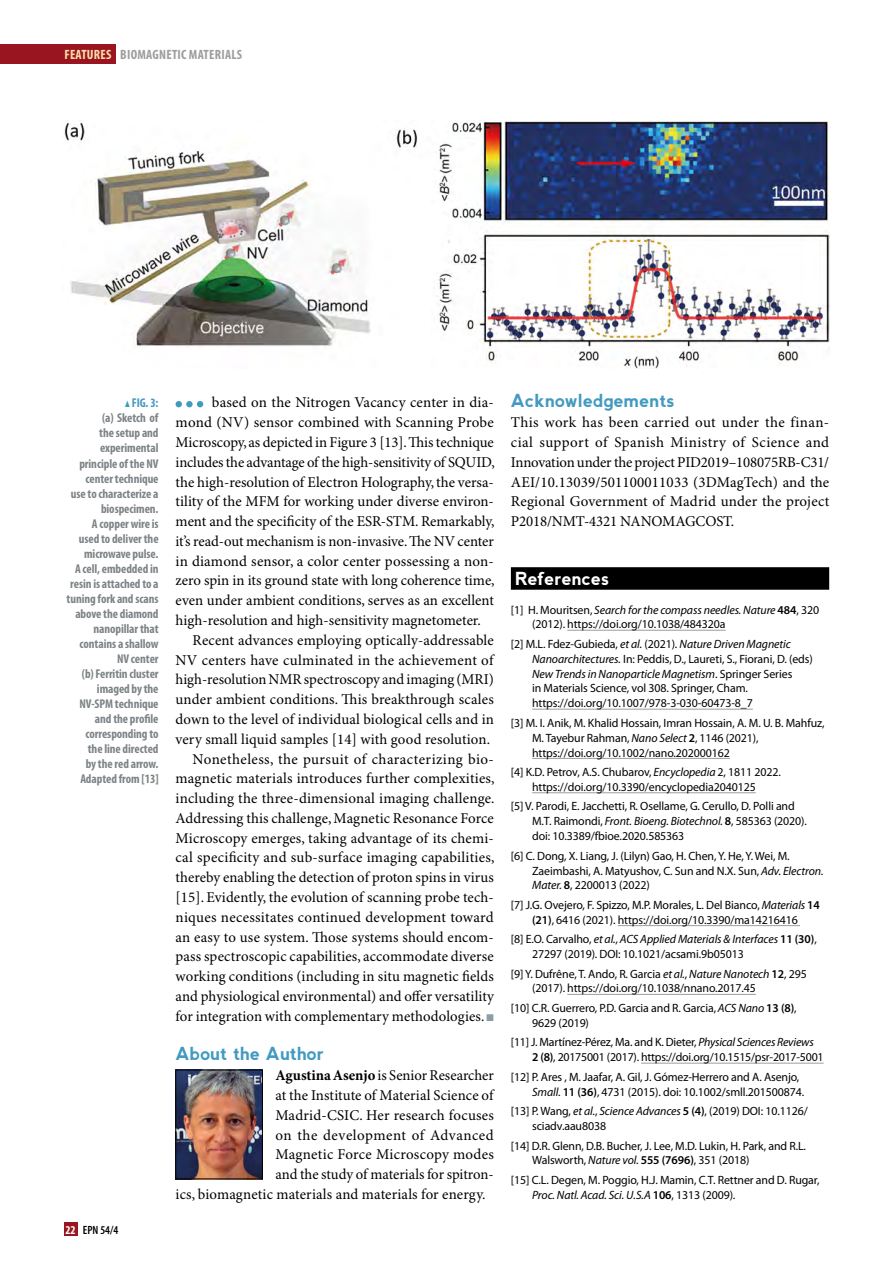
<style>
.page{position:relative;width:893px;height:1263px;background:#fff}
.page>*{position:absolute;margin:0;border:0;box-sizing:border-box;transform-origin:0 0}
.t1{font:700 18px "nevis";letter-spacing:.005em;color:#439ac0}
.t2{font:700 18px "nevis";letter-spacing:.005em;color:#fff}
.t3{font:15px/19.8px "Minion Pro";letter-spacing:.005em;color:#000;text-align:justify}
.t4{font:15px "Minion Pro";letter-spacing:.025em;color:#000}
.t5{font:15px "Minion Pro";letter-spacing:.03em;color:#000}
.t6{font:700 condensed 13.5px "Myriad Pro";letter-spacing:.02em;color:#9d9d9c}
.t7{font:700 condensed 12.75px/15px "Myriad Pro";letter-spacing:-.005em;color:#7d8386;text-align:right}
.t8{font:12px/14.9px "Myriad Pro";letter-spacing:-.01em;color:#000}
.t9{font:600 condensed 12px "Myriad Pro";color:#000}
.t10{font:700 condensed 12px "Myriad Pro";color:#fff}
.s1{color:#fedea9}
.s2{color:#439ac0}
.s3{color:#8c9da6}
.s4{font-weight:700}
.s5{font-style:italic}
.s6{font-weight:600}
</style>
<div class="page">
<div style="left:0;top:45px;width:116px;height:19px;background:#991620"></div>
<div style="left:64px;top:1222px;width:13px;height:14px;background:#991620"></div>
<div style="left:511px;top:567px;width:318px;height:23px;background:#000"></div>
<hr style="left:567px;top:630px;width:159px;height:1px;background:#9d9d9c">
<hr style="left:532px;top:709px;width:221px;height:1px;background:#9d9d9c">
<hr style="left:532px;top:758px;width:198px;height:1px;background:#9d9d9c">
<hr style="left:532px;top:792px;width:224px;height:1px;background:#9d9d9c">
<hr style="left:618px;top:925px;width:182px;height:1px;background:#9d9d9c">
<hr style="left:567px;top:994px;width:189px;height:1px;background:#9d9d9c">
<hr style="left:641px;top:1063px;width:183px;height:1px;background:#9d9d9c">
<img style="left:178px;top:1072px;width:83px;height:105px">
<div style="left:176px;top:1070px;width:87px;height:109px;border:1px solid #000"></div>
<img style="left:64px;top:120px;width:765px;height:249px">
<svg style="left:176px;top:401px;width:6px;height:6px"></svg>
<div style="left:186px;top:401px;width:7px;height:6px;background:#439ac0;border-radius:50%"></div>
<svg style="left:197px;top:401px;width:6px;height:6px"></svg>
<p class="t6" style="left:64px;top:47px;width:63px"><span class="s1">FEATURES</span> Biomagneti</p>
<p class="t6" style="left:181px;top:47px;width:24px">c Materials</p>
<p class="t7" style="left:67px;top:396px;width:94px"><span class="s2">▲ FIG. 3:<br></span>(a) Sketch of<br>the setup and experimental principle of the NV center technique<br>use to characterize a biospecimen.<br>A copper wire is<br>used to deliver the microwave pulse.<br>A cell, embedded in resin is attached to a tuning fork and scans above the diamond nanopillar that contains a shallow<br>NV center<br>(b) Ferritin cluster imaged by the<br>NV-SPM technique and the profile corresponding to<br>the line directed<br>by the red arrow.<br>Adapted from [13]</p>
<p class="t10" style="left:65px;top:1223px;width:12px">22</p>
<p class="t9" style="left:83px;top:1223px;width:37px">EPN 54/4</p>
<p class="t3" style="left:212px;top:393px;width:284px">based on the Nitrogen Vacancy center in dia-</p>
<p class="t3" style="left:176px;top:413px;width:320px">mond (NV) sensor combined with Scanning Probe</p>
<p class="t3" style="left:176px;top:433px;width:320px">Microscopy, as depicted in Figure 3 [13]. This technique</p>
<p class="t3" style="left:176px;top:453px;width:321px">includes the advantage of the high-sensitivity of SQUID,</p>
<p class="t3" style="left:176px;top:472px;width:320px">the high-resolution of Electron Holography, the versa-</p>
<p class="t3" style="left:176px;top:492px;width:320px">tility of the MFM for working under diverse environ-</p>
<p class="t3" style="left:176px;top:512px;width:321px">ment and the specificity of the ESR-STM. Remarkably,</p>
<p class="t3" style="left:176px;top:532px;width:320px">it’s read-out mechanism is non-invasive. The NV center</p>
<p class="t3" style="left:176px;top:552px;width:320px">in diamond sensor, a color center possessing a non-</p>
<p class="t3" style="left:176px;top:571px;width:321px">zero spin in its ground state with long coherence time,</p>
<p class="t3" style="left:176px;top:591px;width:320px">even under ambient conditions, serves as an excellent</p>
<p class="t3" style="left:176px;top:611px;width:307px">high-resolution and high-sensitivity magnetometer.</p>
<p class="t3" style="left:193px;top:631px;width:303px">Recent advances employing optically-addressable</p>
<p class="t3" style="left:176px;top:650px;width:319px">NV centers have culminated in the achievement of</p>
<p class="t3" style="left:176px;top:670px;width:320px">high-resolution NMR spectroscopy and imaging (MRI)</p>
<p class="t3" style="left:176px;top:690px;width:320px">under ambient conditions. This breakthrough scales</p>
<p class="t3" style="left:176px;top:710px;width:320px">down to the level of individual biological cells and in</p>
<p class="t3" style="left:176px;top:730px;width:316px">very small liquid samples [14] with good resolution.</p>
<p class="t4" style="left:193px;top:750px;width:303px">Nonetheless, the pursuit of characterizing bio-</p>
<p class="t3" style="left:176px;top:769px;width:321px">magnetic materials introduces further complexities,</p>
<p class="t3" style="left:176px;top:789px;width:321px">including the three-dimensional imaging challenge.</p>
<p class="t3" style="left:176px;top:809px;width:320px">Addressing this challenge, Magnetic Resonance Force</p>
<p class="t3" style="left:176px;top:829px;width:320px">Microscopy emerges, taking advantage of its chemi-</p>
<p class="t3" style="left:176px;top:848px;width:321px">cal specificity and sub-surface imaging capabilities,</p>
<p class="t3" style="left:176px;top:868px;width:320px">thereby enabling the detection of proton spins in virus</p>
<p class="t3" style="left:176px;top:888px;width:320px">[15]. Evidently, the evolution of scanning probe tech-</p>
<p class="t3" style="left:176px;top:908px;width:320px">niques necessitates continued development toward</p>
<p class="t3" style="left:176px;top:927px;width:320px">an easy to use system. Those systems should encom-</p>
<p class="t3" style="left:176px;top:947px;width:320px">pass spectroscopic capabilities, accommodate diverse</p>
<p class="t3" style="left:176px;top:967px;width:320px">working conditions (including in situ magnetic fields</p>
<p class="t3" style="left:176px;top:987px;width:320px">and physiological environmental) and offer versatility</p>
<p class="t3" style="left:176px;top:1007px;width:320px">for integration with complementary methodologies. <span class="s3">■</span></p>
<p class="t1" style="left:176px;top:1044px;width:150px">About the Author</p>
<p class="t3" style="left:275px;top:1066px;width:220px"><span class="s4">Agustina Asenjo</span> is Senior Researcher</p>
<p class="t3" style="left:275px;top:1086px;width:219px">at the Institute of Material Science of</p>
<p class="t3" style="left:275px;top:1106px;width:220px">Madrid-CSIC. Her research focuses</p>
<p class="t5" style="left:275px;top:1126px;width:220px">on the development of Advanced</p>
<p class="t3" style="left:275px;top:1145px;width:220px">Magnetic Force Microscopy modes</p>
<p class="t3" style="left:275px;top:1165px;width:220px">and the study of materials for spitron-</p>
<p class="t3" style="left:176px;top:1185px;width:312px">ics, biomagnetic materials and materials for energy.</p>
<p class="t1" style="left:511px;top:391px;width:165px">Acknowledgements</p>
<p class="t3" style="left:511px;top:413px;width:320px">This work has been carried out under the finan&shy;cial support of Spanish Ministry of Science and Innovation under the project PID2019–108075RB-C31/ AEI/10.13039/501100011033 (3DMagTech) and the Regional Government of Madrid under the project P2018/NMT-4321 NANOMAGCOST.</p>
<p class="t2" style="left:515px;top:569px;width:96px">References</p>
<p class="t8" style="left:532px;top:602px;width:288px;text-indent:-21px">[1] H. Mouritsen, <span class="s5">Search for the compass needles. Nature</span> <span class="s6">484</span>, 320 (2012). https://doi.org/10.1038/484320a</p>
<p class="t8" style="left:532px;top:637px;width:282px;text-indent:-21px">[2] M.L. Fdez-Gubieda, <span class="s5">et al.</span> (2021). <span class="s5">Nature Driven Magnetic Nanoarchitectures.</span> In: Peddis, D., Laureti, S., Fiorani, D. (eds)<br><span class="s5">New Trends in Nanoparticle Magnetism</span>. Springer Series<br>in Materials Science, vol 308. Springer, Cham. https://doi.org/10.1007/978-3-030-60473-8_7</p>
<p class="t8" style="left:532px;top:716px;width:294px;text-indent:-21px">[3] M. I. Anik, M. Khalid Hossain, Imran Hossain, A. M. U. B. Mahfuz,<br>M. Tayebur Rahman, <span class="s5">Nano Select</span> <span class="s6">2</span>, 1146 (2021), https://doi.org/10.1002/nano.202000162</p>
<p class="t8" style="left:511px;top:765px;width:271px;text-align:center">[4] K.D. Petrov, A.S. Chubarov, <span class="s5">Encyclopedia</span> 2, 1811 2022. https://doi.org/10.3390/encyclopedia2040125</p>
<p class="t8" style="left:532px;top:799px;width:276px;text-indent:-21px">[5] V. Parodi, E. Jacchetti, R. Osellame, G. Cerullo, D. Polli and<br>M.T. Raimondi, <span class="s5">Front. Bioeng. Biotechnol.</span> <span class="s6">8</span>, 585363 (2020). doi: 10.3389/fbioe.2020.585363</p>
<p class="t8" style="left:532px;top:848px;width:293px;text-indent:-21px">[6] C. Dong, X. Liang, J. (Lilyn) Gao, H. Chen, Y. He, Y. Wei, M.<br>Zaeimbashi, A. Matyushov, C. Sun and N.X. Sun, <span class="s5">Adv. Electron.<br>Mater.</span> <span class="s6">8</span>, 2200013 (2022)</p>
<p class="t8" style="left:511px;top:898px;width:311px;text-align:center">[7] J.G. Ovejero, F. Spizzo, M.P. Morales, L. Del Bianco, <span class="s5">Materials</span> <span class="s6">14 (21)</span>, 6416 (2021). https://doi.org/10.3390/ma14216416</p>
<p class="t8" style="left:532px;top:932px;width:286px;text-indent:-21px">[8] E.O. Carvalho, <span class="s5">et al.</span>, <span class="s5">ACS Applied Materials &amp; Interfaces</span> <span class="s6">11 (30)</span>,<br>27297 (2019). DOI: 10.1021/acsami.9b05013</p>
<p class="t8" style="left:532px;top:966px;width:276px;text-indent:-21px">[9] Y. Dufrêne, T. Ando, R. Garcia <span class="s5">et al.</span>, <span class="s5">Nature Nanotech</span> <span class="s6">12</span>, 295 (2017). https://doi.org/10.1038/nnano.2017.45</p>
<p class="t8" style="left:532px;top:1001px;width:266px;text-indent:-21px">[10] C.R. Guerrero, P.D. Garcia and R. Garcia, <span class="s5">ACS Nano</span> <span class="s6">13 (8)</span>,<br>9629 (2019)</p>
<p class="t8" style="left:532px;top:1035px;width:293px;text-indent:-21px">[11] J. Martínez-Pérez, Ma. and K. Dieter, <span class="s5">Physical Sciences Reviews<br></span><span class="s6">2 (8)</span>, 20175001 (2017). https://doi.org/10.1515/psr-2017-5001</p>
<p class="t8" style="left:532px;top:1069px;width:274px;text-indent:-21px">[12] P. Ares , M. Jaafar, A. Gil, J. Gómez-Herrero and A. Asenjo,<br><span class="s5">Small.</span> <span class="s6">11 (36)</span>, 4731 (2015). doi: 10.1002/smll.201500874.</p>
<p class="t8" style="left:532px;top:1104px;width:277px;text-indent:-21px">[13] P. Wang, <span class="s5">et al.</span>, <span class="s5">Science Advances</span> <span class="s6">5 (4)</span>, (2019) DOI: 10.1126/ sciadv.aau8038</p>
<p class="t8" style="left:532px;top:1138px;width:275px;text-indent:-21px">[14] D.R. Glenn, D.B. Bucher, J. Lee, M.D. Lukin, H. Park, and R.L.<br>Walsworth, <span class="s5">Nature vol.</span> <span class="s6">555 (7696)</span>, 351 (2018)</p>
<p class="t8" style="left:532px;top:1173px;width:289px;text-indent:-21px">[15] C.L. Degen, M. Poggio, H.J. Mamin, C.T. Rettner and D. Rugar,<br><span class="s5">Proc. Natl. Acad. Sci. U.S.A</span> <span class="s6">106</span>, 1313 (2009).</p>
</div>
